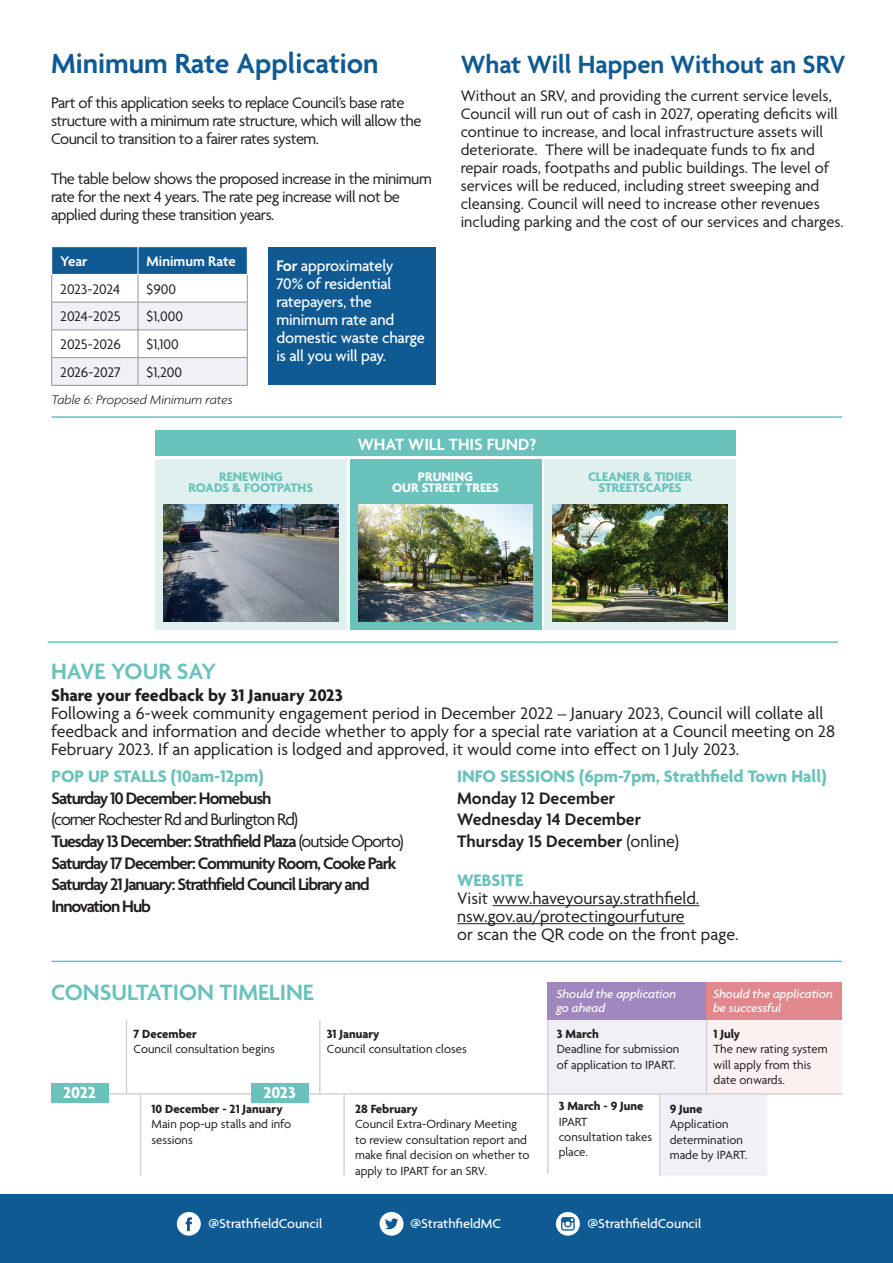
<style>
.page{position:relative;width:893px;height:1263px;background:#fff}
.page>*{position:absolute;margin:0;border:0;box-sizing:border-box;transform-origin:0 0}
.t1{font:600 30px "Agenda";color:#105a94}
.t2{font:600 27px "Agenda";color:#105a94}
.t3{font:600 24px "Agenda";color:#69c2bb}
.t4{font:18px/18px "Agenda";color:#231f20}
.t5{font:600 18px/21.6px "Agenda";letter-spacing:-.06em;color:#231f20}
.t6{font:700 18px "Agenda";color:#69c2bb}
.t7{font:600 18px/21.6px "Agenda";color:#231f20}
.t8{font:700 18px "Agenda";color:#231f20}
.t9{font:600 17.55px "Agenda";color:#fff}
.t10{font:700 17.1px "Agenda";color:#fff}
.t11{font:16.5px/18px "Agenda";letter-spacing:-.01em;color:#231f20}
.t12{font:16.5px/18px "Agenda";letter-spacing:-.03em;color:#231f20}
.t13{font:500 16.5px/18px "Agenda";letter-spacing:-.01em;color:#fff}
.t14{font:15px "Agenda";color:#231f20}
.t15{font:600 15px "Agenda";color:#fff}
.t16{font:500 13.95px "Agenda";color:#fff}
.t17{font:700 13.5px/11.2px "Agenda";color:#69c2bb;text-align:center}
.t18{font:italic 300 13.5px "Agenda";color:#231f20}
.t19{font:700 13.5px/11.2px "Agenda";color:#fff;text-align:center}
.t20{font:12.75px/15.5px "Agenda";color:#231f20}
.t21{font:700 12.75px "Agenda";color:#231f20}
.t22{font:italic 500 12.75px/14.2px "Agenda";color:#fff}
.s1{font-weight:600}
.s2{font-weight:400}
</style>
<div class="page">
<div style="left:660px;top:1094px;width:107px;height:81px;background:#f2f0f7"></div>
<div style="left:547px;top:1004px;width:159px;height:90px;background:#f2f0f7"></div>
<div style="left:707px;top:1004px;width:135px;height:91px;background:#fbf1f0"></div>
<hr style="left:81px;top:1093px;width:761px;height:2px;background:#d1d2d4">
<div style="left:51px;top:1083px;width:57px;height:19px;background:#69c2bb"></div>
<div style="left:251px;top:1083px;width:57px;height:19px;background:#69c2bb"></div>
<hr style="left:126px;top:1020px;width:1px;height:75px;background:#d1d2d4">
<hr style="left:319px;top:1020px;width:1px;height:75px;background:#d1d2d4">
<hr style="left:547px;top:1020px;width:2px;height:75px;background:#d1d2d4">
<hr style="left:706px;top:1020px;width:1px;height:73px;background:#d1d2d4">
<hr style="left:140px;top:1095px;width:1px;height:80px;background:#d1d2d4">
<hr style="left:343px;top:1095px;width:2px;height:80px;background:#d1d2d4">
<hr style="left:659px;top:1095px;width:1px;height:80px;background:#d1d2d4">
<div style="left:547px;top:982px;width:160px;height:38px;background:#a087bf"></div>
<div style="left:706px;top:982px;width:135px;height:38px;background:#e0888d"></div>
<hr style="left:52px;top:960px;width:790px;height:2px;background:#69c2bb">
<div style="left:0;top:1195px;width:893px;height:68px;background:#105a94"></div>
<svg style="left:177px;top:1212px;width:24px;height:24px"></svg>
<svg style="left:556px;top:1212px;width:24px;height:24px"></svg>
<svg style="left:380px;top:1212px;width:24px;height:24px"></svg>
<hr style="left:547px;top:1093px;width:2px;height:81px;background:#d1d2d4">
<div style="left:155px;top:431px;width:581px;height:25px;background:#69c2bb"></div>
<div style="left:155px;top:459px;width:192px;height:171px;background:#dff0ef"></div>
<img style="left:164px;top:505px;width:174px;height:117px">
<div style="left:350px;top:459px;width:191px;height:171px;background:#69c2bb"></div>
<img style="left:358px;top:505px;width:175px;height:117px">
<div style="left:544px;top:459px;width:192px;height:171px;background:#dff0ef"></div>
<img style="left:553px;top:505px;width:174px;height:117px">
<hr style="left:492px;top:905px;width:207px;height:1px;background:#231f20">
<hr style="left:457px;top:923px;width:228px;height:1px;background:#231f20">
<div style="left:268px;top:247px;width:168px;height:138px;background:#105a94"></div>
<svg style="left:51px;top:247px;width:197px;height:138px"></svg>
<hr style="left:52px;top:385px;width:86px;height:1px;background:#939598">
<hr style="left:138px;top:385px;width:109px;height:1px;background:#939598">
<hr style="left:48px;top:641px;width:790px;height:2px;background:#69c2bb">
<hr style="left:52px;top:416px;width:790px;height:2px;background:#69c2bb">
<h1 class="t1" style="left:51px;top:47px;width:329px">Minimum Rate Application</h1>
<p class="t12" style="left:51px;top:94px;width:372px">Part of this application seeks to replace Council’s base rate structure with a minimum rate structure, which will allow the<br>Council to transition to a fairer rates system.</p>
<p class="t12" style="left:51px;top:171px;width:382px">The table below shows the proposed increase in the minimum rate for the next 4 years. The rate peg increase will not be applied during these transition years.</p>
<p class="t13" style="left:276px;top:257px;width:150px"><span class="s1">For</span> approximately<br>70% of residential ratepayers, the minimum rate and domestic waste charge is all you will pay.</p>
<p class="t15" style="left:60px;top:253px;width:29px">Year</p>
<p class="t15" style="left:146px;top:253px;width:91px">Minimum Rate</p>
<p class="t14" style="left:60px;top:281px;width:62px">2023-2024</p>
<p class="t14" style="left:146px;top:281px;width:31px">$900</p>
<p class="t14" style="left:60px;top:308px;width:62px">2024-2025</p>
<p class="t14" style="left:146px;top:308px;width:38px">$1,000</p>
<p class="t14" style="left:60px;top:336px;width:62px">2025-2026</p>
<p class="t14" style="left:146px;top:336px;width:34px">$1,100</p>
<p class="t14" style="left:60px;top:364px;width:62px">2026-2027</p>
<p class="t14" style="left:146px;top:364px;width:37px">$1,200</p>
<p class="t18" style="left:52px;top:391px;width:183px">Table 6: Proposed Minimum rates</p>
<h2 class="t2" style="left:461px;top:49px;width:386px">What Will Happen Without an SRV</h2>
<p class="t11" style="left:461px;top:88px;width:384px">Without an SRV, and providing the current service levels, Council will run out of cash in 2027, operating deficits will continue to increase, and local infrastructure assets will deteriorate. There will be inadequate funds to fix and repair roads, footpaths and public buildings. The level of services will be reduced, including street sweeping and cleansing. Council will need to increase other revenues including parking and the cost of our services and charges.</p>
<p class="t9" style="left:358px;top:435px;width:180px">WHAT WILL THIS FUND?</p>
<p class="t17" style="left:189px;top:472px;width:126px">RENEWING<br>ROADS &amp; FOOTPATHS</p>
<p class="t19" style="left:392px;top:472px;width:108px">PRUNING<br>OUR STREET TREES</p>
<p class="t17" style="left:588px;top:472px;width:105px">CLEANER &amp; TIDIER<br>STREETSCAPES</p>
<h3 class="t3" style="left:51px;top:659px;width:167px">HAVE YOUR SAY</h3>
<p class="t8" style="left:51px;top:685px;width:293px">Share your feedback by 31 January 2023</p>
<p class="t4" style="left:51px;top:705px;width:786px">Following a 6-week community engagement period in December 2022 – January 2023, Council will collate all feedback and information and decide whether to apply for a special rate variation at a Council meeting on 28<br>February 2023. If an application is lodged and approved, it would come into effect on 1 July 2023.</p>
<p class="t6" style="left:52px;top:767px;width:214px">POP UP STALLS (10am-12pm)</p>
<p class="t5" style="left:52px;top:788px;width:221px">Saturday 10 December: Homebush</p>
<p class="t5" style="left:52px;top:810px;width:354px"><span class="s2">(corner Rochester Rd and Burlington Rd)<br></span>Tuesday 13 December: Strathfield Plaza <span class="s2">(outside Oporto)<br></span>Saturday 17 December: Community Room, Cooke Park Saturday 21 January: Strathfield Council Library and Innovation Hub</p>
<h3 class="t3" style="left:51px;top:979px;width:264px">CONSULTATION TIMELINE</h3>
<p class="t6" style="left:457px;top:767px;width:371px">INFO SESSIONS (6pm-7pm, Strathfield Town Hall)</p>
<p class="t7" style="left:457px;top:788px;width:224px">Monday 12 December<br>Wednesday 14 December<br>Thursday 15 December <span class="s2">(online)</span></p>
<p class="t6" style="left:457px;top:871px;width:68px">WEBSITE</p>
<p class="t4" style="left:457px;top:890px;width:283px">Visit www.haveyoursay.strathfield. nsw.gov.au/protectingourfuture<br>or scan the QR code on the front page.</p>
<p class="t22" style="left:556px;top:987px;width:121px">Should the application go ahead</p>
<p class="t22" style="left:713px;top:987px;width:121px">Should the application be successful</p>
<p class="t21" style="left:133px;top:1027px;width:65px">7 December</p>
<p class="t20" style="left:133px;top:1042px;width:143px">Council consultation begins</p>
<p class="t10" style="left:63px;top:1083px;width:34px">2022</p>
<p class="t10" style="left:263px;top:1083px;width:34px">2023</p>
<p class="t21" style="left:152px;top:1102px;width:133px">10 December - 21 January</p>
<p class="t20" style="left:152px;top:1117px;width:141px">Main pop-up stalls and info sessions</p>
<p class="t21" style="left:327px;top:1027px;width:54px">31 January</p>
<p class="t20" style="left:327px;top:1042px;width:141px">Council consultation closes</p>
<p class="t21" style="left:355px;top:1102px;width:64px">28 February</p>
<p class="t20" style="left:355px;top:1117px;width:176px">Council Extra-Ordinary Meeting to review consultation report and make final decision on whether to apply to IPART for an SRV.</p>
<p class="t21" style="left:557px;top:1027px;width:44px">3 March</p>
<p class="t20" style="left:557px;top:1042px;width:124px">Deadline for submission of application to IPART.</p>
<p class="t21" style="left:714px;top:1027px;width:28px">1 July</p>
<p class="t20" style="left:714px;top:1042px;width:116px">The new rating system will apply from this date onwards.</p>
<p class="t21" style="left:559px;top:1099px;width:86px">3 March - 9 June</p>
<p class="t20" style="left:559px;top:1115px;width:95px">IPART consultation takes place.</p>
<p class="t21" style="left:670px;top:1102px;width:34px">9 June</p>
<p class="t20" style="left:670px;top:1117px;width:79px">Application determination made by IPART.</p>
<p class="t16" style="left:208px;top:1216px;width:115px">@StrathfieldCouncil</p>
<p class="t16" style="left:410px;top:1216px;width:92px">@StrathfieldMC</p>
<p class="t16" style="left:587px;top:1216px;width:115px">@StrathfieldCouncil</p>
</div>
